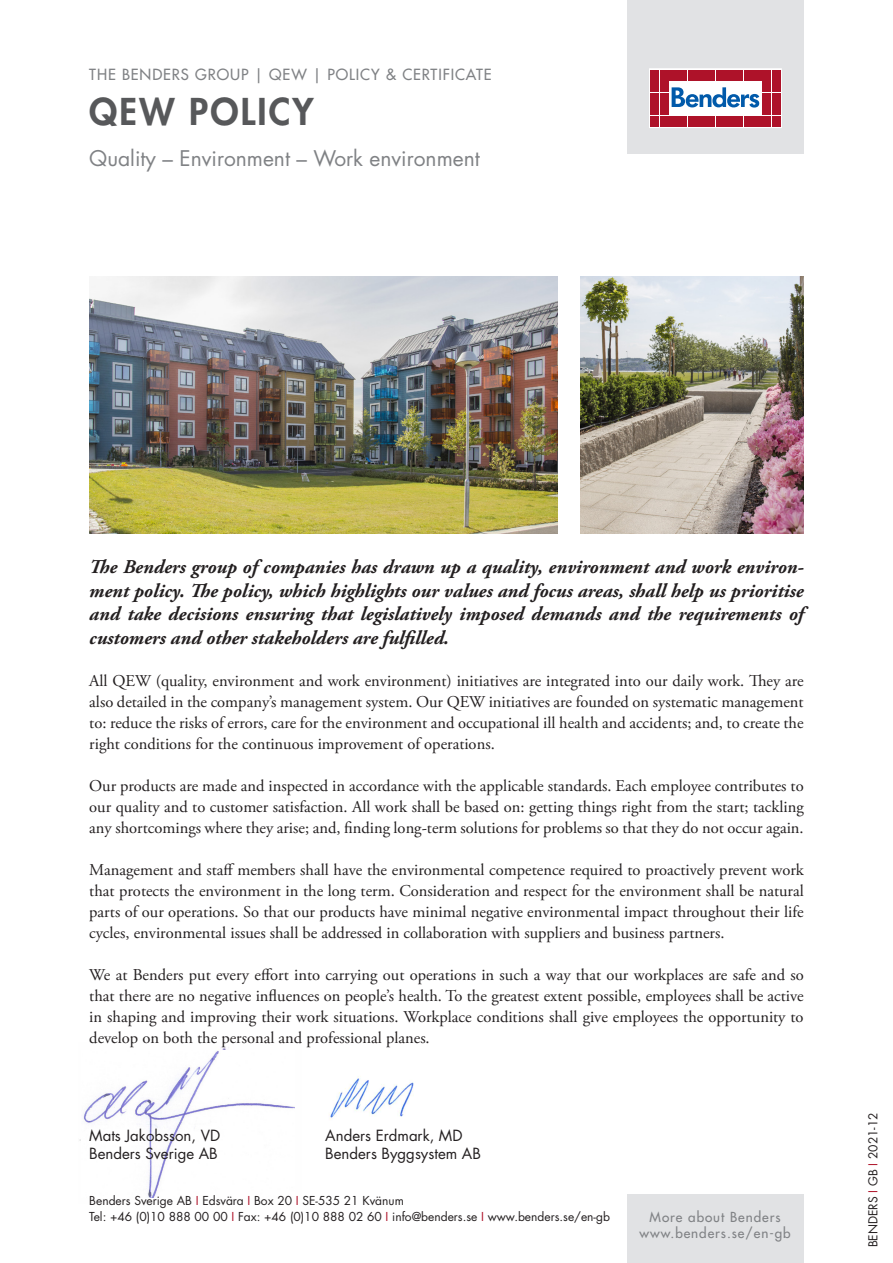
<style>
.page{position:relative;width:893px;height:1263px;background:#fff}
.page>*{position:absolute;margin:0;border:0;box-sizing:border-box;transform-origin:0 0}
.t1{font:800 36px "Futura Std";letter-spacing:.06em;color:#57585a}
.t2{font:21px "Futura Std";color:#808285}
.t3{font:italic 700 19.5px/23.4px "Adobe Garamond Pro";color:#231f20;text-align:justify}
.t4{font:16.5px/21px "Adobe Garamond Pro";color:#231f20;text-align:justify}
.t5{font:15px "Futura Std";color:#231f20}
.t6{font:500 15px "Futura Std";letter-spacing:.06em;color:#808285}
.t7{font:500 13.5px/16.2px "Futura Std";letter-spacing:.07em;color:#808285;text-align:center}
.t8{font:12px "Futura Std";color:#231f20}
.s1{color:#ae1229}
</style>
<div class="page">
<img style="left:83px;top:1051px;width:211px;height:146px">
<img style="left:329px;top:1076px;width:85px;height:44px">
<div style="left:627px;top:0;width:177px;height:153px;background:#e1e2e4"></div>
<svg style="left:649px;top:69px;width:132px;height:59px;background:#eac5cb"></svg>
<div style="left:651px;top:70px;width:8px;height:10px;background:#ae1229"></div>
<div style="left:660px;top:70px;width:8px;height:10px;background:#ae1229"></div>
<div style="left:651px;top:81px;width:8px;height:11px;background:#ae1229"></div>
<div style="left:660px;top:81px;width:8px;height:11px;background:#ae1229"></div>
<div style="left:651px;top:93px;width:8px;height:10px;background:#ae1229"></div>
<div style="left:660px;top:93px;width:8px;height:10px;background:#ae1229"></div>
<div style="left:651px;top:104px;width:8px;height:11px;background:#ae1229"></div>
<div style="left:660px;top:104px;width:8px;height:11px;background:#ae1229"></div>
<div style="left:651px;top:116px;width:8px;height:10px;background:#ae1229"></div>
<div style="left:660px;top:116px;width:8px;height:10px;background:#ae1229"></div>
<div style="left:669px;top:70px;width:8px;height:10px;background:#ae1229"></div>
<div style="left:679px;top:70px;width:8px;height:10px;background:#ae1229"></div>
<div style="left:688px;top:70px;width:8px;height:10px;background:#ae1229"></div>
<div style="left:697px;top:70px;width:9px;height:10px;background:#ae1229"></div>
<div style="left:707px;top:70px;width:8px;height:10px;background:#ae1229"></div>
<div style="left:716px;top:70px;width:8px;height:10px;background:#ae1229"></div>
<div style="left:725px;top:70px;width:9px;height:10px;background:#ae1229"></div>
<div style="left:735px;top:70px;width:8px;height:10px;background:#ae1229"></div>
<div style="left:744px;top:70px;width:8px;height:10px;background:#ae1229"></div>
<div style="left:753px;top:70px;width:9px;height:10px;background:#ae1229"></div>
<div style="left:669px;top:116px;width:8px;height:10px;background:#ae1229"></div>
<div style="left:679px;top:116px;width:8px;height:10px;background:#ae1229"></div>
<div style="left:688px;top:116px;width:8px;height:10px;background:#ae1229"></div>
<div style="left:697px;top:116px;width:9px;height:10px;background:#ae1229"></div>
<div style="left:707px;top:116px;width:8px;height:10px;background:#ae1229"></div>
<div style="left:716px;top:116px;width:8px;height:10px;background:#ae1229"></div>
<div style="left:725px;top:116px;width:9px;height:10px;background:#ae1229"></div>
<div style="left:735px;top:116px;width:8px;height:10px;background:#ae1229"></div>
<div style="left:744px;top:116px;width:8px;height:10px;background:#ae1229"></div>
<div style="left:753px;top:116px;width:9px;height:10px;background:#ae1229"></div>
<div style="left:763px;top:70px;width:8px;height:10px;background:#ae1229"></div>
<div style="left:772px;top:70px;width:8px;height:10px;background:#ae1229"></div>
<div style="left:763px;top:81px;width:8px;height:11px;background:#ae1229"></div>
<div style="left:772px;top:81px;width:8px;height:11px;background:#ae1229"></div>
<div style="left:763px;top:93px;width:8px;height:10px;background:#ae1229"></div>
<div style="left:772px;top:93px;width:8px;height:10px;background:#ae1229"></div>
<div style="left:763px;top:104px;width:8px;height:11px;background:#ae1229"></div>
<div style="left:772px;top:104px;width:8px;height:11px;background:#ae1229"></div>
<div style="left:763px;top:116px;width:8px;height:10px;background:#ae1229"></div>
<div style="left:772px;top:116px;width:8px;height:10px;background:#ae1229"></div>
<svg style="left:672px;top:87px;width:87px;height:21px;background:#90b6d9"></svg>
<div style="left:627px;top:1195px;width:177px;height:68px;background:#e1e2e4"></div>
<img style="left:89px;top:276px;width:468px;height:258px">
<img style="left:580px;top:276px;width:224px;height:258px">
<p class="t6" style="left:89px;top:65px;width:404px">THE BENDERS GROUP | QEW | POLICY &amp; CERTIFICATE</p>
<p class="t1" style="left:89px;top:89px;width:226px">QEW POLICY</p>
<p class="t2" style="left:89px;top:145px;width:392px">Quality – Environment – Work environment</p>
<p class="t3" style="left:89px;top:556px;width:716px">The Benders group of companies has drawn up a quality, environment and work environ&shy;ment policy. The policy, which highlights our values and focus areas, shall help us prioritise and take decisions ensuring that legislatively imposed demands and the requirements of customers and other stakeholders are fulfilled.</p>
<p class="t4" style="left:89px;top:671px;width:716px">All QEW (quality, environment and work environment) initiatives are integrated into our daily work. They are also detailed in the company’s management system. Our QEW initiatives are founded on systematic management to: reduce the risks of errors, care for the environment and occupational ill health and accidents; and, to create the right conditions for the continuous improvement of operations.</p>
<p class="t4" style="left:89px;top:776px;width:716px">Our products are made and inspected in accordance with the applicable standards. Each employee contributes to our quality and to customer satisfaction. All work shall be based on: getting things right from the start; tackling any shortcomings where they arise; and, finding long-term solutions for problems so that they do not occur again.</p>
<p class="t4" style="left:89px;top:860px;width:716px">Management and staff members shall have the environmental competence required to proactively prevent work that protects the environment in the long term. Consideration and respect for the environment shall be natural parts of our operations. So that our products have minimal negative environmental impact throughout their life cycles, environmental issues shall be addressed in collaboration with suppliers and business partners.</p>
<p class="t4" style="left:89px;top:965px;width:716px">We at Benders put every effort into carrying out operations in such a way that our workplaces are safe and so that there are no negative influences on people’s health. To the greatest extent possible, employees shall be active in shaping and improving their work situations. Workplace conditions shall give employees the opportunity to develop on both the personal and professional planes.</p>
<p class="t5" style="left:89px;top:1126px;width:132px">Mats Jakobsson, VD</p>
<p class="t5" style="left:89px;top:1144px;width:130px">Benders Sverige AB</p>
<p class="t5" style="left:325px;top:1126px;width:139px">Anders Erdmark, MD</p>
<p class="t5" style="left:325px;top:1144px;width:157px">Benders Byggsystem AB</p>
<p class="t8" style="left:89px;top:1193px;width:316px">Benders Sverige AB <span class="s1">I</span> Edsvära <span class="s1">I</span> Box 20 <span class="s1">I</span> SE-535 21 Kvänum</p>
<p class="t8" style="left:89px;top:1209px;width:522px">Tel: +46 (0)10 888 00 00 <span class="s1">I</span> Fax: +46 (0)10 888 02 60 <span class="s1">I</span> info@benders.se <span class="s1">I</span> www.benders.se/en-gb</p>
<p class="t7" style="left:639px;top:1209px;width:153px">More about Benders www.benders.se/en-gb</p>
<p class="t8" style="left:865px;top:1247px;width:137px;rotate:-90deg">BENDERS <span class="s1">I</span> GB <span class="s1">I</span> 2021-12</p>
</div>
